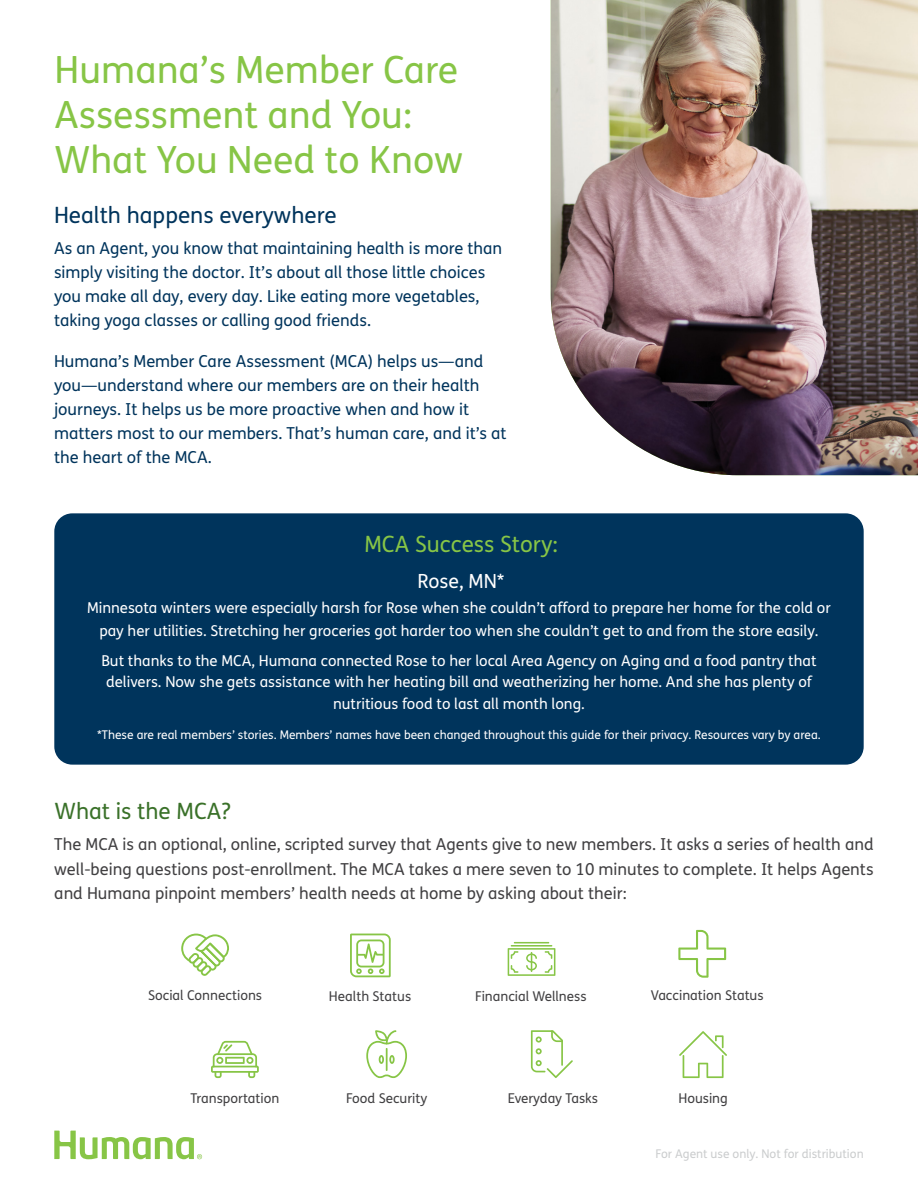
<style>
.page{position:relative;width:918px;height:1188px;background:#fff}
.page>*{position:absolute;margin:0;border:0;box-sizing:border-box;transform-origin:0 0}
.t1{font:37.5px/45px "FS Humana";color:#87c546}
.t2{font:22.5px "FS Humana";color:#00345c}
.t3{font:22.5px "FS Humana";color:#87c546}
.t4{font:22.5px "FS Humana";color:#3a7129}
.t5{font:19.5px "FS Humana";color:#fff}
.t6{font:16.5px/24px "FS Humana";color:#00345c}
.t7{font:16.5px/24px "FS Humana";color:#414042;text-align:justify}
.t8{font:15px/22.5px "FS Humana";color:#fff;text-align:center}
.t9{font:13.5px "FS Humana";color:#414042}
.t10{font:12px "FS Humana";color:#fff}
.t11{font:12px "FS Humana";color:#cbcdce}
</style>
<div class="page">
<div style="left:54px;top:513px;width:810px;height:252px;background:#00345c;border-radius:18px"></div>
<svg style="left:531px;top:1030px;width:42px;height:48px"></svg>
<hr style="left:511px;top:945px;width:41px;height:2px;background:#87c546">
<hr style="left:514px;top:942px;width:35px;height:1px;background:#87c546">
<svg style="left:508px;top:948px;width:47px;height:28px"></svg>
<svg style="left:366px;top:1030px;width:41px;height:48px"></svg>
<svg style="left:350px;top:934px;width:41px;height:43px"></svg>
<svg style="left:679px;top:1031px;width:48px;height:47px"></svg>
<svg style="left:181px;top:934px;width:48px;height:42px"></svg>
<svg style="left:211px;top:1041px;width:48px;height:37px"></svg>
<svg style="left:678px;top:930px;width:48px;height:48px"></svg>
<img style="left:551px;top:0;width:367px;height:475px">
<svg style="left:54px;top:1131px;width:148px;height:28px"></svg>
<h1 class="t1" style="left:55px;top:47px;width:410px">Humana’s Member Care<br>Assessment and You:<br>What You Need to Know</h1>
<h2 class="t2" style="left:54px;top:200px;width:284px">Health happens everywhere</h2>
<p class="t6" style="left:54px;top:236px;width:450px">As an Agent, you know that maintaining health is more than simply visiting the doctor. It’s about all those little choices you make all day, every day. Like eating more vegetables, taking yoga classes or calling good friends.</p>
<p class="t6" style="left:54px;top:348px;width:454px">Humana’s Member Care Assessment (MCA) helps us—and you—understand where our members are on their health journeys. It helps us be more proactive when and how it matters most to our members. That’s human care, and it’s at the heart of the MCA.</p>
<h2 class="t3" style="left:364px;top:529px;width:195px">MCA Success Story:</h2>
<p class="t5" style="left:418px;top:567px;width:89px">Rose, MN*</p>
<p class="t8" style="left:87px;top:596px;width:745px">Minnesota winters were especially harsh for Rose when she couldn’t afford to prepare her home for the cold or pay her utilities. Stretching her groceries got harder too when she couldn’t get to and from the store easily.</p>
<p class="t8" style="left:101px;top:650px;width:717px;line-height:21px">But thanks to the MCA, Humana connected Rose to her local Area Agency on Aging and a food pantry that delivers. Now she gets assistance with her heating bill and weatherizing her home. And she has plenty of</p>
<p class="t8" style="left:333px;top:692px;width:253px">nutritious food to last all month long.</p>
<p class="t10" style="left:97px;top:727px;width:725px">*These are real members’ stories. Members’ names have been changed throughout this guide for their privacy. Resources vary by area.</p>
<h2 class="t4" style="left:55px;top:796px;width:178px">What is the MCA?</h2>
<p class="t7" style="left:54px;top:832px;width:821px">The MCA is an optional, online, scripted survey that Agents give to new members. It asks a series of health and well-being questions post-enrollment. The MCA takes a mere seven to 10 minutes to complete. It helps Agents and Humana pinpoint members’ health needs at home by asking about their:</p>
<p class="t9" style="left:148px;top:986px;width:115px">Social Connections</p>
<p class="t9" style="left:329px;top:987px;width:84px">Health Status</p>
<p class="t9" style="left:475px;top:987px;width:113px">Financial Wellness</p>
<p class="t9" style="left:651px;top:986px;width:114px">Vaccination Status</p>
<p class="t9" style="left:190px;top:1089px;width:90px">Transportation</p>
<p class="t9" style="left:346px;top:1089px;width:83px">Food Security</p>
<p class="t9" style="left:508px;top:1089px;width:92px">Everyday Tasks</p>
<p class="t9" style="left:678px;top:1089px;width:51px">Housing</p>
<p class="t11" style="left:656px;top:1145px;width:210px">For Agent use only. Not for distribution</p>
</div>
